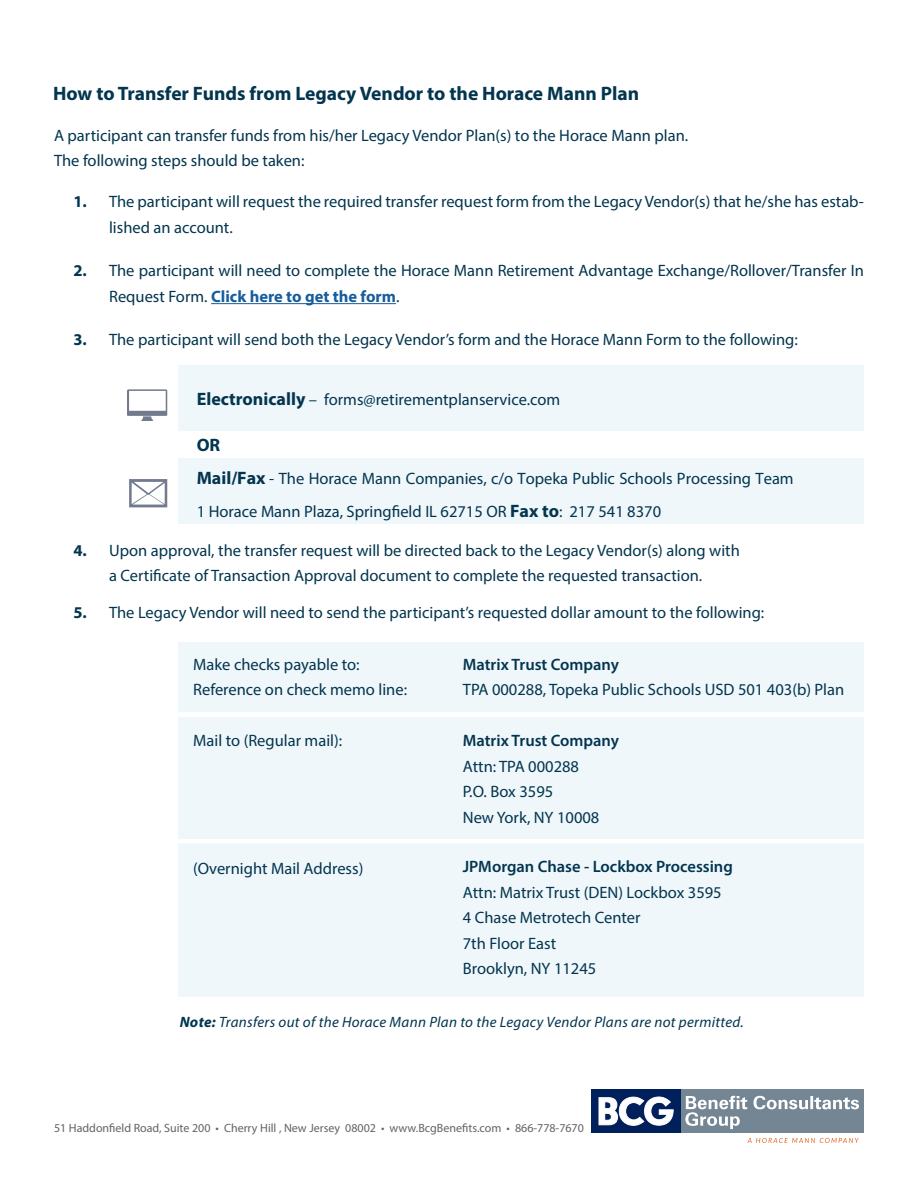
<style>
.page{position:relative;width:918px;height:1188px;background:#fff}
.page>*{position:absolute;margin:0;border:0;box-sizing:border-box;transform-origin:0 0}
.t1{font:700 19.5px "Myriad Pro";color:#03354e}
.t2{font:700 18px "Myriad Pro";color:#03354e}
.t3{font:16.5px/25.5px "Myriad Pro";color:#03354e}
.t4{font:600 16.5px "Myriad Pro";color:#03354e}
.t5{font:700 16.5px "Myriad Pro";color:#03354e}
.t6{font:italic 15px "Myriad Pro";letter-spacing:.02em;color:#01354e}
.t7{font:12px "Myriad Pro";color:#636366}
.s1{font-weight:700;color:#175d9e}
.s2{font-weight:700;font-size:18px}
.s3{font-weight:700}
</style>
<div class="page">
<div style="left:178px;top:365px;width:686px;height:65px;background:#eff7fb"></div>
<div style="left:178px;top:459px;width:686px;height:65px;background:#eff7fb"></div>
<div style="left:178px;top:642px;width:686px;height:355px;background:#eff7fb"></div>
<hr style="left:211px;top:303px;width:185px;height:1px;background:#175d9e">
<svg style="left:747px;top:1138px;width:112px;height:5px"></svg>
<div style="left:591px;top:1090px;width:90px;height:43px;background:#00205b"></div>
<svg style="left:599px;top:1097px;width:74px;height:29px"></svg>
<div style="left:681px;top:1090px;width:183px;height:43px;background:#748593"></div>
<svg style="left:685px;top:1096px;width:174px;height:33px"></svg>
<svg style="left:127px;top:389px;width:40px;height:32px"></svg>
<svg style="left:129px;top:479px;width:38px;height:28px"></svg>
<div style="left:148px;top:712px;width:721px;height:5px;background:#fff"></div>
<hr style="left:148px;top:839px;width:721px;height:4px;background:#fff">
<p class="t1" style="left:53px;top:81px;width:588px">How to Transfer Funds from Legacy Vendor to the Horace Mann Plan</p>
<p class="t3" style="left:54px;top:122px;width:636px">A participant can transfer funds from his/her Legacy Vendor Plan(s) to the Horace Mann plan.</p>
<p class="t3" style="left:54px;top:147px;width:252px">The following steps should be taken:</p>
<p class="t3" style="left:109px;top:189px;width:756px">The participant will request the required transfer request form from the Legacy Vendor(s) that he/she has estab&shy;lished an account.</p>
<p class="t3" style="left:109px;top:258px;width:756px">The participant will need to complete the Horace Mann Retirement Advantage Exchange/Rollover/Transfer In<br>Request Form. <span class="s1">Click here to get the form</span>.</p>
<p class="t3" style="left:109px;top:327px;width:690px">The participant will send both the Legacy Vendor’s form and the Horace Mann Form to the following:</p>
<p class="t5" style="left:73px;top:191px;width:15px">1.</p>
<p class="t5" style="left:73px;top:260px;width:15px">2.</p>
<p class="t5" style="left:73px;top:329px;width:15px">3.</p>
<p class="t5" style="left:73px;top:540px;width:15px">4.</p>
<p class="t5" style="left:73px;top:601px;width:15px">5.</p>
<p class="t3" style="left:197px;top:386px;width:365px"><span class="s2">Electronically</span> – forms@retirementplanservice.com</p>
<p class="t2" style="left:197px;top:433px;width:25px">OR</p>
<p class="t3" style="left:197px;top:461px;width:599px;line-height:33.5px"><span class="s2">Mail/Fax</span> - The Horace Mann Companies, c/o Topeka Public Schools Processing Team<br>1 Horace Mann Plaza, Springfield IL 62715 OR <span class="s2">Fax to</span>: 217 541 8370</p>
<p class="t3" style="left:109px;top:537px;width:632px">Upon approval, the transfer request will be directed back to the Legacy Vendor(s) along with</p>
<p class="t3" style="left:109px;top:563px;width:595px">a Certificate of Transaction Approval document to complete the requested transaction.</p>
<p class="t3" style="left:109px;top:599px;width:657px">The Legacy Vendor will need to send the participant’s requested dollar amount to the following:</p>
<p class="t3" style="left:193px;top:651px;width:168px">Make checks payable to:</p>
<p class="t3" style="left:193px;top:677px;width:215px">Reference on check memo line:</p>
<p class="t3" style="left:193px;top:728px;width:151px">Mail to (Regular mail):</p>
<p class="t4" style="left:463px;top:654px;width:158px">Matrix Trust Company</p>
<p class="t3" style="left:463px;top:677px;width:383px">TPA 000288, Topeka Public Schools USD 501 403(b) Plan</p>
<p class="t4" style="left:463px;top:730px;width:158px">Matrix Trust Company</p>
<p class="t3" style="left:463px;top:753px;width:118px">Attn: TPA 000288</p>
<p class="t3" style="left:463px;top:779px;width:92px">P.O. Box 3595</p>
<p class="t3" style="left:463px;top:804px;width:138px">New York, NY 10008</p>
<p class="t4" style="left:463px;top:856px;width:272px">JPMorgan Chase - Lockbox Processing</p>
<p class="t3" style="left:463px;top:879px;width:260px">Attn: Matrix Trust (DEN) Lockbox 3595</p>
<p class="t3" style="left:463px;top:905px;width:179px">4 Chase Metrotech Center</p>
<p class="t3" style="left:463px;top:930px;width:95px">7th Floor East</p>
<p class="t3" style="left:463px;top:956px;width:135px">Brooklyn, NY 11245</p>
<p class="t6" style="left:180px;top:1013px;width:565px"><span class="s3">Note:</span> Transfers out of the Horace Mann Plan to the Legacy Vendor Plans are not permitted.</p>
<p class="t3" style="left:193px;top:855px;width:172px">(Overnight Mail Address)</p>
<p class="t7" style="left:54px;top:1121px;width:531px">51 Haddonfield Road, Suite 200 • Cherry Hill , New Jersey 08002 • www.BcgBenefits.com • 866-778-7670</p>
</div>
